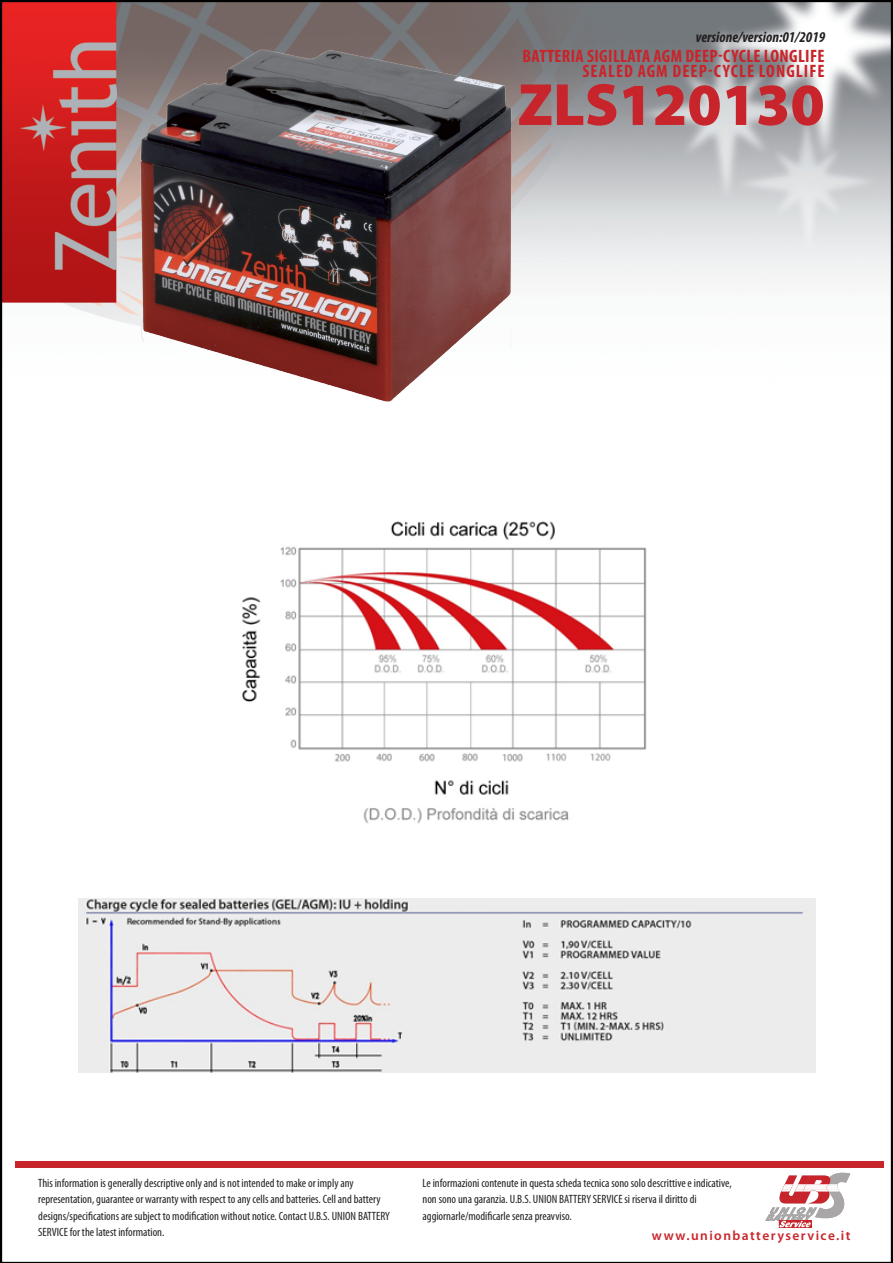
<style>
.page{position:relative;width:893px;height:1263px;background:#fff}
.page>*{position:absolute;margin:0;border:0;box-sizing:border-box;transform-origin:0 0}
.t1{font:900 60px "Myriad Pro";color:#c8242b}
.t2{font:700 condensed 18px "Myriad Pro";letter-spacing:.02em;color:#c8242b}
.t3{font:700 condensed 18px "Myriad Pro";letter-spacing:.06em;color:#c8242b}
.t4{font:italic 700 condensed 15px "Myriad Pro";color:#231f20}
.t5{font:600 13.5px "Myriad Pro";letter-spacing:.105em;color:#c8242b}
.t6{font:condensed 12px/16.5px "Myriad Pro";color:#231f20}
</style>
<div class="page">
<img style="left:0;top:0;width:893px;height:1263px">
<img style="left:135px;top:44px;width:379px;height:362px">
<svg style="left:765px;top:1170px;width:85px;height:58px"></svg>
<div style="left:15px;top:1161px;width:869px;height:6px;background:#c8242b"></div>
<img style="left:78px;top:899px;width:737px;height:174px">
<img style="left:239px;top:515px;width:415px;height:327px">
<p class="t4" style="left:696px;top:27px;width:131px">versione/version:01/2019</p>
<p class="t2" style="left:523px;top:45px;width:304px">BATTERIA SIGILLATA AGM DEEP-CYCLE LONGLIFE</p>
<p class="t3" style="left:582px;top:60px;width:244px">SEALED AGM DEEP-CYCLE LONGLIFE</p>
<p class="t1" style="left:518px;top:65px;width:308px">ZLS120130</p>
<p class="t6" style="left:38px;top:1174px;width:353px">This information is generally descriptive only and is not intended to make or imply any representation, guarantee or warranty with respect to any cells and batteries. Cell and battery designs/specifications are subject to modification without notice. Contact U.B.S. UNION BATTERY SERVICE for the latest information.</p>
<p class="t6" style="left:422px;top:1174px;width:311px">Le informazioni contenute in questa scheda tecnica sono solo descrittive e indicative, non sono una garanzia. U.B.S. UNION BATTERY SERVICE si riserva il diritto di aggiornarle/modificarle senza preavviso.</p>
<p class="t5" style="left:652px;top:1227px;width:200px">www.unionbatteryservice.it</p>
</div>
